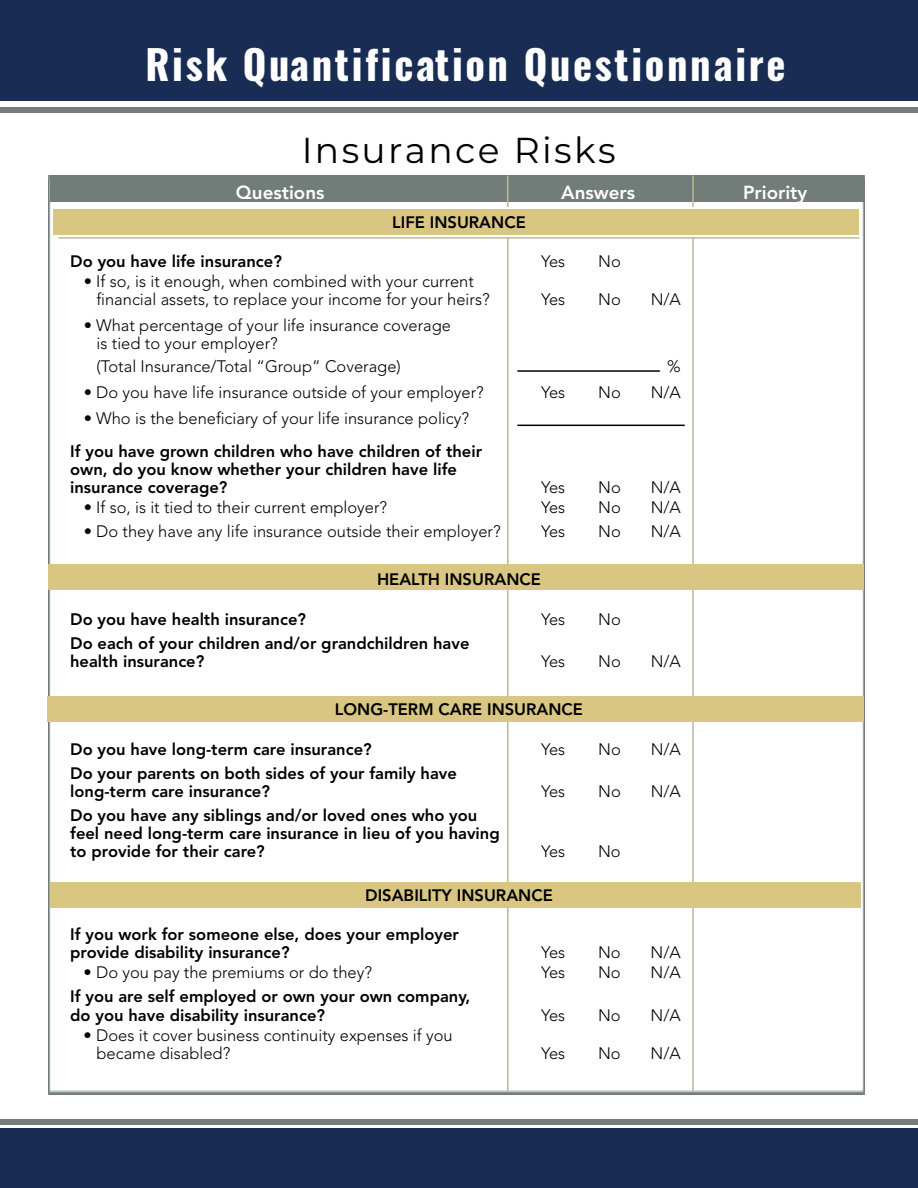
<style>
.page{position:relative;width:918px;height:1188px;background:#fff}
.page>*{position:absolute;margin:0;border:0;box-sizing:border-box;transform-origin:0 0}
.t1{font:700 40.5px "Oswald";letter-spacing:.065em;color:#fff}
.t2{font:36px "Montserrat";letter-spacing:.065em;color:#000}
.t3{font:800 18.75px "Avenir";color:#fff}
.t4{font:800 16.5px/18px "Avenir";color:#000}
.t5{font:300 16.5px/18px "Avenir";color:#000}
</style>
<div class="page">
<img style="left:49px;top:176px;width:815px;height:918px">
<div style="left:50px;top:175px;width:813px;height:27px;background:#727d79"></div>
<div style="left:53px;top:209px;width:806px;height:25px;background:#d9c683"></div>
<div style="left:0;top:0;width:918px;height:100px;background:#182c54"></div>
<hr style="left:507px;top:237px;width:1px;height:855px;background:#bdb79a">
<hr style="left:692px;top:237px;width:2px;height:855px;background:#bdb79a">
<hr style="left:507px;top:175px;width:1px;height:32px;background:#bdb79a">
<hr style="left:692px;top:175px;width:2px;height:32px;background:#bdb79a">
<div style="left:49px;top:564px;width:814px;height:25px;background:#d9c683"></div>
<hr style="left:58px;top:237px;width:802px;height:2px;background:#bdb79a">
<hr style="left:517px;top:425px;width:168px;height:1px;background:#000">
<hr style="left:517px;top:370px;width:143px;height:2px;background:#000">
<div style="left:47px;top:697px;width:816px;height:25px;background:#d9c683"></div>
<div style="left:50px;top:882px;width:810px;height:25px;background:#d9c683"></div>
<div style="left:0;top:1128px;width:918px;height:60px;background:#182c54"></div>
<h1 class="t1" style="left:145px;top:36px;width:642px">Risk Quantification Questionnaire</h1>
<h2 class="t2" style="left:302px;top:126px;width:315px">Insurance Risks</h2>
<p class="t3" style="left:236px;top:182px;width:90px">Questions</p>
<p class="t3" style="left:561px;top:182px;width:75px">Answers</p>
<p class="t3" style="left:743px;top:182px;width:66px">Priority</p>
<p class="t4" style="left:392px;top:213px;width:135px">LIFE INSURANCE</p>
<p class="t4" style="left:70px;top:253px;width:213px">Do you have life insurance?</p>
<p class="t5" style="left:541px;top:253px;width:26px">Yes</p>
<p class="t5" style="left:598px;top:253px;width:24px">No</p>
<p class="t5" style="left:97px;top:272px;width:395px;text-indent:-13px">• If so, is it enough, when combined with your current financial assets, to replace your income for your heirs?</p>
<p class="t5" style="left:541px;top:290px;width:26px">Yes</p>
<p class="t5" style="left:598px;top:290px;width:24px">No</p>
<p class="t5" style="left:651px;top:290px;width:32px">N/A</p>
<p class="t5" style="left:97px;top:317px;width:356px;text-indent:-13px">• What percentage of your life insurance coverage is tied to your employer?</p>
<p class="t5" style="left:97px;top:357px;width:306px">(Total Insurance/Total “Group” Coverage)</p>
<p class="t5" style="left:667px;top:357px;width:15px">%</p>
<p class="t5" style="left:84px;top:383px;width:402px">• Do you have life insurance outside of your employer?</p>
<p class="t5" style="left:541px;top:383px;width:26px">Yes</p>
<p class="t5" style="left:598px;top:383px;width:24px">No</p>
<p class="t5" style="left:651px;top:383px;width:32px">N/A</p>
<p class="t5" style="left:84px;top:410px;width:387px">• Who is the beneficiary of your life insurance policy?</p>
<p class="t4" style="left:70px;top:443px;width:413px">If you have grown children who have children of their own, do you know whether your children have life insurance coverage?</p>
<p class="t5" style="left:541px;top:479px;width:26px">Yes</p>
<p class="t5" style="left:598px;top:479px;width:24px">No</p>
<p class="t5" style="left:651px;top:479px;width:32px">N/A</p>
<p class="t5" style="left:84px;top:498px;width:305px">• If so, is it tied to their current employer?</p>
<p class="t5" style="left:541px;top:498px;width:26px">Yes</p>
<p class="t5" style="left:598px;top:498px;width:24px">No</p>
<p class="t5" style="left:651px;top:498px;width:32px">N/A</p>
<p class="t5" style="left:84px;top:522px;width:418px">• Do they have any life insurance outside their employer?</p>
<p class="t5" style="left:541px;top:522px;width:26px">Yes</p>
<p class="t5" style="left:598px;top:522px;width:24px">No</p>
<p class="t5" style="left:651px;top:522px;width:32px">N/A</p>
<p class="t4" style="left:377px;top:570px;width:165px">HEALTH INSURANCE</p>
<p class="t4" style="left:70px;top:610px;width:237px">Do you have health insurance?</p>
<p class="t5" style="left:541px;top:610px;width:26px">Yes</p>
<p class="t5" style="left:598px;top:610px;width:24px">No</p>
<p class="t4" style="left:70px;top:634px;width:401px">Do each of your children and/or grandchildren have health insurance?</p>
<p class="t5" style="left:541px;top:652px;width:26px">Yes</p>
<p class="t5" style="left:598px;top:652px;width:24px">No</p>
<p class="t5" style="left:651px;top:652px;width:32px">N/A</p>
<p class="t4" style="left:335px;top:700px;width:250px">LONG-TERM CARE INSURANCE</p>
<p class="t4" style="left:70px;top:740px;width:303px">Do you have long-term care insurance?</p>
<p class="t5" style="left:541px;top:740px;width:26px">Yes</p>
<p class="t5" style="left:598px;top:740px;width:24px">No</p>
<p class="t5" style="left:651px;top:740px;width:32px">N/A</p>
<p class="t4" style="left:70px;top:764px;width:388px">Do your parents on both sides of your family have long-term care insurance?</p>
<p class="t5" style="left:541px;top:782px;width:26px">Yes</p>
<p class="t5" style="left:598px;top:782px;width:24px">No</p>
<p class="t5" style="left:651px;top:782px;width:32px">N/A</p>
<p class="t4" style="left:70px;top:806px;width:431px">Do you have any siblings and/or loved ones who you feel need long-term care insurance in lieu of you having to provide for their care?</p>
<p class="t5" style="left:541px;top:842px;width:26px">Yes</p>
<p class="t5" style="left:598px;top:842px;width:24px">No</p>
<p class="t4" style="left:365px;top:886px;width:189px">DISABILITY INSURANCE</p>
<p class="t4" style="left:70px;top:926px;width:390px">If you work for someone else, does your employer provide disability insurance?</p>
<p class="t5" style="left:541px;top:944px;width:26px">Yes</p>
<p class="t5" style="left:598px;top:944px;width:24px">No</p>
<p class="t5" style="left:651px;top:944px;width:32px">N/A</p>
<p class="t5" style="left:84px;top:963px;width:290px">• Do you pay the premiums or do they?</p>
<p class="t5" style="left:541px;top:963px;width:26px">Yes</p>
<p class="t5" style="left:598px;top:963px;width:24px">No</p>
<p class="t5" style="left:651px;top:963px;width:32px">N/A</p>
<p class="t4" style="left:70px;top:987px;width:402px;line-height:19.5px">If you are self employed or own your own company, do you have disability insurance?</p>
<p class="t5" style="left:541px;top:1007px;width:26px">Yes</p>
<p class="t5" style="left:598px;top:1007px;width:24px">No</p>
<p class="t5" style="left:651px;top:1007px;width:32px">N/A</p>
<p class="t5" style="left:97px;top:1026px;width:358px;text-indent:-13px">• Does it cover business continuity expenses if you became disabled?</p>
<p class="t5" style="left:541px;top:1044px;width:26px">Yes</p>
<p class="t5" style="left:598px;top:1044px;width:24px">No</p>
<p class="t5" style="left:651px;top:1044px;width:32px">N/A</p>
</div>
